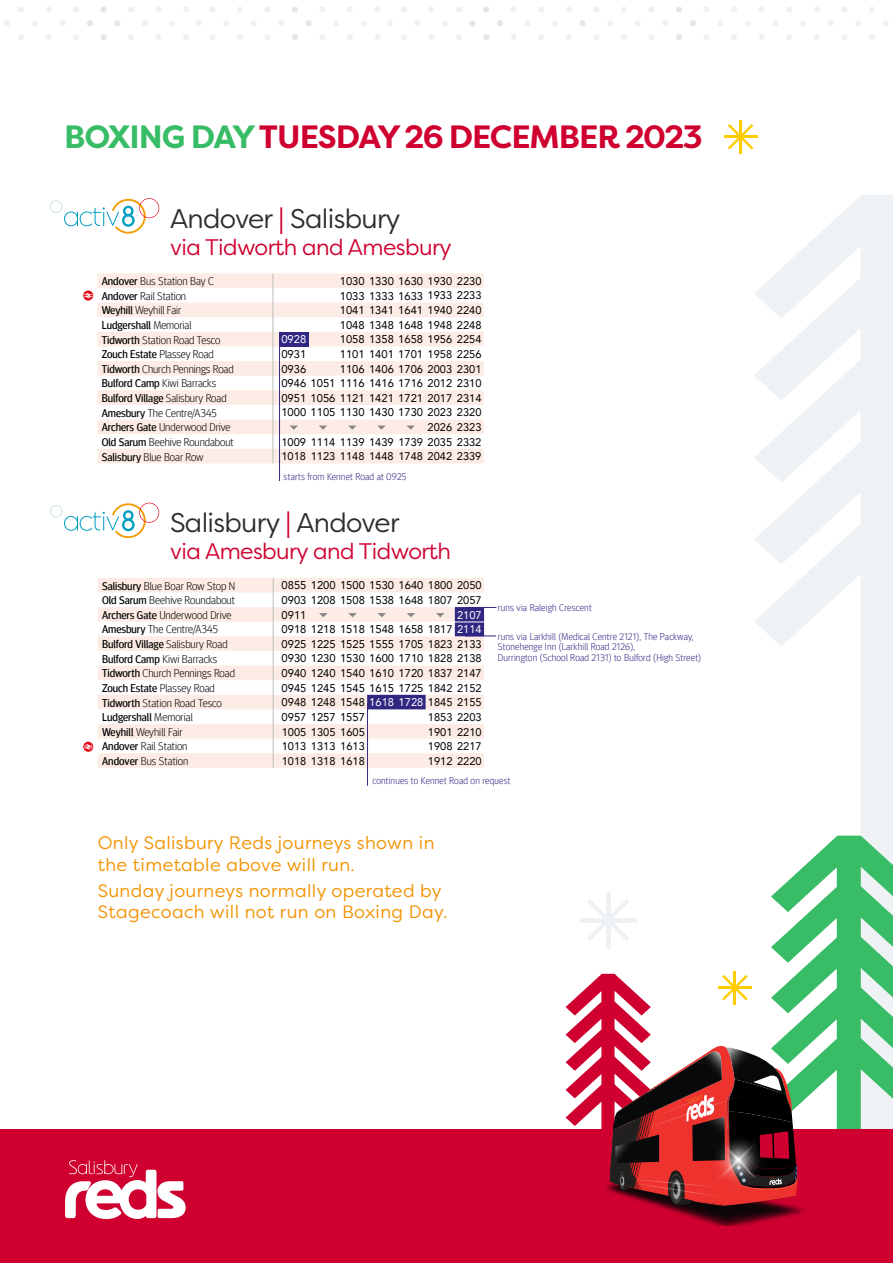
<style>
.page{position:relative;width:893px;height:1263px;background:#fff}
.page>*{position:absolute;margin:0;border:0;box-sizing:border-box;transform-origin:0 0}
.t1{font:700 32.25px "Filson Pro";letter-spacing:-.03em;color:#cf0030}
.t2{font:27px "Filson Pro";letter-spacing:-.025em;color:#2d2d2c}
.t3{font:22.5px "Filson Pro";letter-spacing:-.025em;color:#cf0030}
.t4{font:18px/21.6px "Filson Pro";letter-spacing:.02em;color:#f39200}
.t5{font:11.25px "Avenir LT";color:#000}
.t6{font:300 11.25px "Meta Headline";color:#000}
.t7{font:11.25px "Meta Headline";color:#000}
.t8{font:11.25px "Avenir LT";color:#fff}
.t9{font:11.1px "Avenir LT";color:#000}
.t10{font:11.1px "Avenir LT";color:#fff}
.t11{font:300 9.75px/10.5px "Meta Headline";letter-spacing:.02em;color:#312783}
.s1{color:#38bc66}
.s2{color:#cf0030}
.s3{font-weight:400}
.s4{font-size:11.1px}
.s5{font-weight:300}
.s6{font-size:11.1px;color:#fff}
.s7{color:#fff}
</style>
<div class="page">
<svg style="left:98px;top:273px;width:386px;height:190px;fill:#fdece5"></svg>
<div style="left:279px;top:332px;width:29px;height:14px;background:#312783"></div>
<svg style="left:273px;top:273px;width:1px;height:190px"></svg>
<svg style="left:290px;top:426px;width:8px;height:4px"></svg>
<svg style="left:319px;top:426px;width:8px;height:4px"></svg>
<svg style="left:348px;top:426px;width:8px;height:4px"></svg>
<svg style="left:377px;top:426px;width:9px;height:4px"></svg>
<svg style="left:406px;top:426px;width:9px;height:4px"></svg>
<svg style="left:50px;top:198px;width:109px;height:36px"></svg>
<svg style="left:50px;top:503px;width:109px;height:35px"></svg>
<svg style="left:98px;top:578px;width:386px;height:190px;fill:#fdece7"></svg>
<svg style="left:273px;top:578px;width:1px;height:190px"></svg>
<svg style="left:319px;top:613px;width:8px;height:4px"></svg>
<svg style="left:348px;top:613px;width:9px;height:4px"></svg>
<svg style="left:367px;top:607px;width:117px;height:102px"></svg>
<svg style="left:83px;top:742px;width:10px;height:10px"></svg>
<svg style="left:84px;top:744px;width:8px;height:5px"></svg>
<svg style="left:83px;top:290px;width:10px;height:11px"></svg>
<svg style="left:84px;top:293px;width:8px;height:5px"></svg>
<hr style="left:466px;top:607px;width:30px;height:1px;background:#312783">
<hr style="left:465px;top:635px;width:31px;height:1px;background:#312783">
<hr style="left:367px;top:703px;width:1px;height:83px;background:#312783">
<hr style="left:279px;top:332px;width:1px;height:149px;background:#312783">
<hr style="left:450px;top:622px;width:44px;height:1px;background:#fff">
<hr style="left:739px;top:120px;width:3px;height:34px;background:#fc0">
<hr style="left:724px;top:136px;width:33px;height:2px;background:#fc0">
<svg style="left:728px;top:124px;width:25px;height:26px"></svg>
<svg style="left:754px;top:195px;width:139px;height:641px"></svg>
<div style="left:0;top:1129px;width:893px;height:134px;background:#cf0030"></div>
<img style="left:655px;top:1206px;width:143px;height:19px">
<svg style="left:65px;top:1160px;width:121px;height:59px"></svg>
<svg style="left:566px;top:836px;width:327px;height:370px"></svg>
<svg style="left:4px;top:6px;width:885px;height:34px"></svg>
<h1 class="t1" style="left:64px;top:116px;width:640px"><span class="s1">BOXING DAY</span> TUESDAY 26 DECEMBER 2023</h1>
<h2 class="t2" style="left:170px;top:200px;width:232px">Andover <span class="s2">|</span> Salisbury</h2>
<h3 class="t3" style="left:170px;top:232px;width:283px">via Tidworth and Amesbury</h3>
<p class="t6" style="left:102px;top:275px;width:114px"><span class="s3">Andover</span> Bus Station Bay C</p>
<p class="t5" style="left:340px;top:274px;width:143px">1030 1330 1630 <span class="s4">1930 2230</span></p>
<p class="t6" style="left:102px;top:289px;width:86px"><span class="s3">Andover</span> Rail Station</p>
<p class="t5" style="left:340px;top:289px;width:143px">1033 1333 1633 <span class="s4">1933 2233</span></p>
<p class="t6" style="left:102px;top:304px;width:81px"><span class="s3">Weyhill</span> Weyhill Fair</p>
<p class="t5" style="left:340px;top:304px;width:143px">1041 1341 1641 <span class="s4">1940 2240</span></p>
<p class="t7" style="left:102px;top:318px;width:91px">Ludgershall <span class="s5">Memorial</span></p>
<p class="t5" style="left:340px;top:318px;width:143px">1048 1348 1648 <span class="s4">1948 2248</span></p>
<p class="t6" style="left:102px;top:333px;width:120px"><span class="s3">Tidworth</span> Station Road Tesco</p>
<p class="t8" style="left:281px;top:333px;width:26px">0928</p>
<p class="t5" style="left:340px;top:333px;width:143px">1058 1358 1658 <span class="s4">1956 2254</span></p>
<p class="t7" style="left:102px;top:348px;width:114px">Zouch Estate <span class="s5">Plassey Road</span></p>
<p class="t5" style="left:281px;top:348px;width:26px">0931</p>
<p class="t5" style="left:340px;top:348px;width:143px">1101 1401 1701 <span class="s4">1958 2256</span></p>
<p class="t6" style="left:102px;top:362px;width:133px"><span class="s3">Tidworth</span> Church Pennings Road</p>
<p class="t5" style="left:281px;top:362px;width:26px">0936</p>
<p class="t5" style="left:340px;top:362px;width:143px">1106 1406 1706 <span class="s4">2003 2301</span></p>
<p class="t6" style="left:102px;top:377px;width:116px"><span class="s3">Bulford Camp</span> Kiwi Barracks</p>
<p class="t5" style="left:281px;top:377px;width:202px">0946 1051 1116 1416 1716 <span class="s4">2012 2310</span></p>
<p class="t7" style="left:102px;top:392px;width:126px">Bulford Village <span class="s5">Salisbury Road</span></p>
<p class="t5" style="left:281px;top:391px;width:202px">0951 1056 1121 1421 1721 <span class="s4">2017 2314</span></p>
<p class="t6" style="left:102px;top:406px;width:116px"><span class="s3">Amesbury</span> The Centre/A345</p>
<p class="t5" style="left:281px;top:406px;width:202px">1000 1105 1130 1430 1730 <span class="s4">2023 2320</span></p>
<p class="t6" style="left:102px;top:421px;width:130px"><span class="s3">Archers Gate</span> Underwood Drive</p>
<p class="t9" style="left:428px;top:421px;width:55px">2026 2323</p>
<p class="t6" style="left:102px;top:435px;width:133px"><span class="s3">Old Sarum</span> Beehive Roundabout</p>
<p class="t9" style="left:281px;top:435px;width:201px">1009 1114 1139 1439 1739 2035 2332</p>
<p class="t6" style="left:102px;top:450px;width:103px"><span class="s3">Salisbury</span> Blue Boar Row</p>
<p class="t9" style="left:281px;top:450px;width:201px">1018 1123 1148 1448 1748 2042 2339</p>
<p class="t11" style="left:284px;top:471px;width:124px">starts from Kennet Road at 0925</p>
<h2 class="t2" style="left:170px;top:505px;width:231px">Salisbury <span class="s2">|</span> Andover</h2>
<h3 class="t3" style="left:170px;top:536px;width:282px">via Amesbury and Tidworth</h3>
<p class="t6" style="left:102px;top:579px;width:135px"><span class="s3">Salisbury</span> Blue Boar Row Stop N</p>
<p class="t5" style="left:282px;top:579px;width:202px">0855 1200 1500 1530 1640 <span class="s4">1800 2050</span></p>
<p class="t6" style="left:102px;top:594px;width:134px"><span class="s3">Old Sarum</span> Beehive Roundabout</p>
<p class="t5" style="left:282px;top:593px;width:202px">0903 1208 1508 1538 1648 <span class="s4">1807 2057</span></p>
<p class="t6" style="left:102px;top:608px;width:131px"><span class="s3">Archers Gate</span> Underwood Drive</p>
<p class="t5" style="left:282px;top:608px;width:26px">0911</p>
<p class="t10" style="left:457px;top:608px;width:26px">2107</p>
<p class="t6" style="left:102px;top:623px;width:117px"><span class="s3">Amesbury</span> The Centre/A345</p>
<p class="t5" style="left:282px;top:623px;width:202px">0918 1218 1518 1548 1658 <span class="s4">1817</span> <span class="s6">2114</span></p>
<p class="t7" style="left:102px;top:638px;width:127px">Bulford Village <span class="s5">Salisbury Road</span></p>
<p class="t5" style="left:282px;top:637px;width:202px">0925 1225 1525 1555 1705 <span class="s4">1823 2133</span></p>
<p class="t6" style="left:102px;top:652px;width:117px"><span class="s3">Bulford Camp</span> Kiwi Barracks</p>
<p class="t5" style="left:282px;top:652px;width:202px">0930 1230 1530 1600 1710 <span class="s4">1828 2138</span></p>
<p class="t6" style="left:102px;top:667px;width:135px"><span class="s3">Tidworth</span> Church Pennings Road</p>
<p class="t5" style="left:282px;top:667px;width:202px">0940 1240 1540 1610 1720 <span class="s4">1837 2147</span></p>
<p class="t7" style="left:102px;top:681px;width:114px">Zouch Estate <span class="s5">Plassey Road</span></p>
<p class="t5" style="left:282px;top:681px;width:202px">0945 1245 1545 1615 1725 <span class="s4">1842 2152</span></p>
<p class="t6" style="left:102px;top:696px;width:121px"><span class="s3">Tidworth</span> Station Road Tesco</p>
<p class="t5" style="left:282px;top:696px;width:202px">0948 1248 1548 <span class="s7">1618 1728</span> <span class="s4">1845 2155</span></p>
<p class="t7" style="left:102px;top:711px;width:92px">Ludgershall <span class="s5">Memorial</span></p>
<p class="t5" style="left:282px;top:710px;width:85px">0957 1257 1557</p>
<p class="t9" style="left:428px;top:711px;width:55px">1853 2203</p>
<p class="t6" style="left:102px;top:725px;width:82px"><span class="s3">Weyhill</span> Weyhill Fair</p>
<p class="t9" style="left:282px;top:725px;width:85px">1005 1305 1605</p>
<p class="t9" style="left:428px;top:725px;width:55px">1901 2210</p>
<p class="t6" style="left:102px;top:740px;width:87px"><span class="s3">Andover</span> Rail Station</p>
<p class="t9" style="left:282px;top:740px;width:85px">1013 1313 1613</p>
<p class="t9" style="left:428px;top:740px;width:55px">1908 2217</p>
<p class="t6" style="left:102px;top:754px;width:88px"><span class="s3">Andover</span> Bus Station</p>
<p class="t9" style="left:282px;top:754px;width:85px">1018 1318 1618</p>
<p class="t9" style="left:428px;top:754px;width:55px">1912 2220</p>
<p class="t11" style="left:372px;top:775px;width:139px">continues to Kennet Road on request</p>
<p class="t11" style="left:498px;top:602px;width:95px">runs via Raleigh Crescent</p>
<p class="t11" style="left:498px;top:631px;width:205px">runs via Larkhill (Medical Centre 2121), The Packway,<br>Stonehenge Inn (Larkhill Road 2126),<br>Durrington (School Road 2131) to Bulford (High Street)</p>
<h3 class="t4" style="left:98px;top:831px;width:338px">Only Salisbury Reds journeys shown in the timetable above will run.</h3>
<h3 class="t4" style="left:98px;top:879px;width:351px">Sunday journeys normally operated by<br>Stagecoach will not run on Boxing Day.</h3>
</div>
